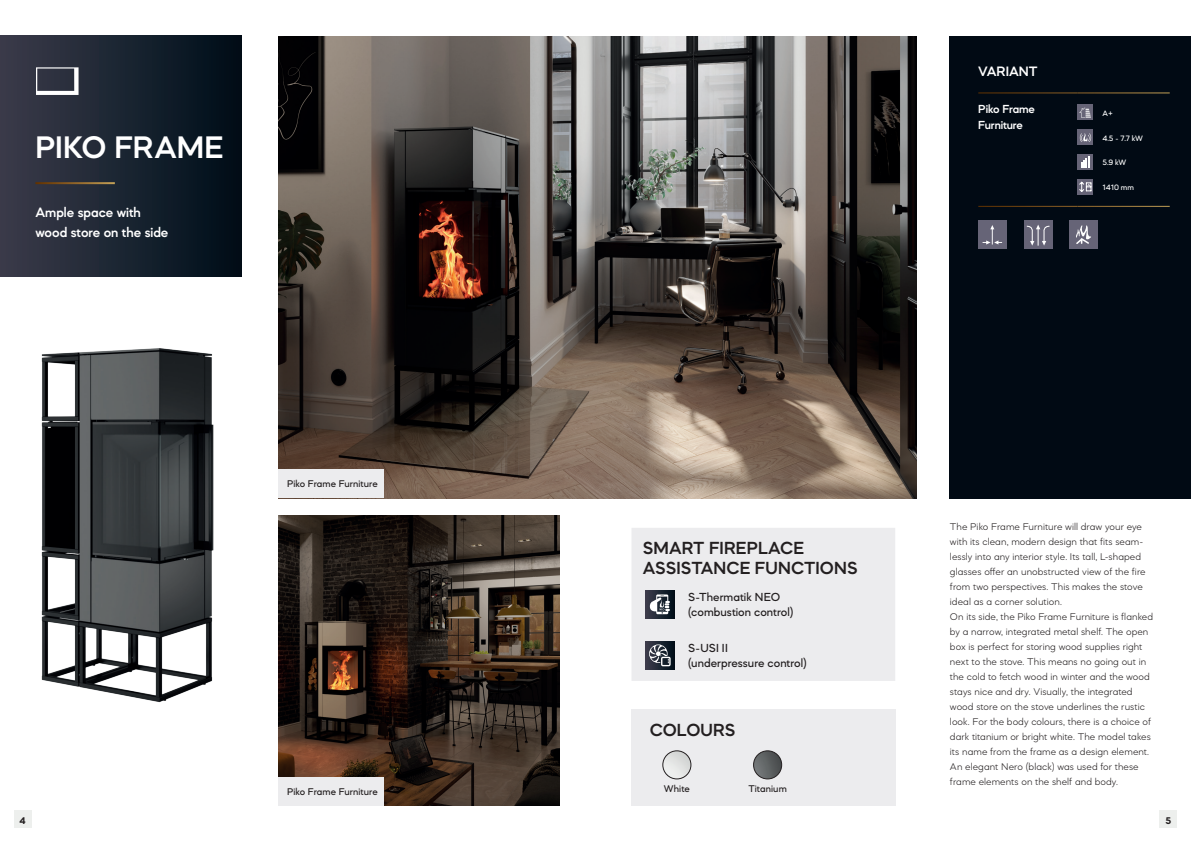
<style>
.page{position:relative;width:1191px;height:842px;background:#fff}
.page>*{position:absolute;margin:0;border:0;box-sizing:border-box;transform-origin:0 0}
.t1{font:600 32px "Mazzard M";color:#fff}
.t2{font:600 18px/20px "Mazzard M";color:#231f20}
.t3{font:600 14px/20px "Mazzard M";color:#fff}
.t4{font:500 12px/14.4px "Mazzard M";color:#231f20}
.t5{font:600 12px/15.5px "Mazzard M";letter-spacing:-.01em;color:#fff}
.t6{font:300 10px/15px "Mazzard M";letter-spacing:.005em;color:#231f20}
.t7{font:500 10px "Mazzard M";letter-spacing:.01em;color:#231f20}
.t8{font:700 10px "Mazzard M";color:#231f20}
.t9{font:500 8px "Mazzard M";letter-spacing:-.01em;color:#fff}
</style>
<div class="page">
<div style="left:14px;top:811px;width:17px;height:17px;background:#edefed"></div>
<div style="left:1159px;top:811px;width:17px;height:17px;background:#edefed"></div>
<img style="left:279px;top:36px;width:637px;height:462px">
<div style="left:279px;top:470px;width:105px;height:28px;background:#ececee"></div>
<div style="left:631px;top:710px;width:265px;height:96px;background:#ececee"></div>
<img style="left:41px;top:348px;width:173px;height:355px">
<img style="left:279px;top:515px;width:280px;height:291px">
<div style="left:279px;top:778px;width:105px;height:28px;background:#ececee"></div>
<div style="left:950px;top:36px;width:241px;height:462px;background:#010a14"></div>
<div style="left:978px;top:221px;width:28px;height:28px;background:#666477"></div>
<svg style="left:982px;top:225px;width:20px;height:19px"></svg>
<div style="left:1024px;top:221px;width:28px;height:28px;background:#666477"></div>
<svg style="left:1026px;top:225px;width:23px;height:21px"></svg>
<div style="left:1069px;top:221px;width:29px;height:28px;background:#666477"></div>
<svg style="left:1076px;top:225px;width:15px;height:19px"></svg>
<div style="left:0;top:35px;width:241px;height:241px;background:linear-gradient(to right,#3b3c4b,#000d18)"></div>
<hr style="left:35px;top:182px;width:80px;height:2px;background:#fff">
<svg style="left:36px;top:67px;width:43px;height:28px"></svg>
<hr style="left:978px;top:93px;width:99px;height:1px;background:#fff">
<svg style="left:1077px;top:93px;width:17px;height:1px"></svg>
<hr style="left:1094px;top:93px;width:75px;height:1px;background:#fff">
<hr style="left:978px;top:206px;width:99px;height:1px;background:#fff">
<svg style="left:1077px;top:206px;width:17px;height:1px"></svg>
<hr style="left:1094px;top:206px;width:75px;height:1px;background:#fff">
<div style="left:1077px;top:105px;width:16px;height:15px;background:#666477"></div>
<svg style="left:1079px;top:107px;width:12px;height:11px"></svg>
<div style="left:1077px;top:129px;width:16px;height:16px;background:#666477"></div>
<svg style="left:1079px;top:133px;width:12px;height:9px"></svg>
<div style="left:1077px;top:154px;width:16px;height:16px;background:#666477"></div>
<svg style="left:1081px;top:157px;width:8px;height:11px"></svg>
<svg style="left:1077px;top:179px;width:16px;height:16px"></svg>
<svg style="left:1078px;top:181px;width:13px;height:12px"></svg>
<img style="left:663px;top:751px;width:28px;height:28px;border-radius:14px">
<div style="left:662px;top:751px;width:29px;height:28px;border:1px solid #231f20;border-radius:50%"></div>
<img style="left:753px;top:751px;width:28px;height:28px;border-radius:14px">
<div style="left:753px;top:751px;width:29px;height:28px;border:1px solid #231f20;border-radius:50%"></div>
<div style="left:632px;top:528px;width:263px;height:153px;background:#ececee"></div>
<svg style="left:645px;top:590px;width:29px;height:28px"></svg>
<svg style="left:650px;top:594px;width:20px;height:20px"></svg>
<svg style="left:645px;top:641px;width:29px;height:28px"></svg>
<svg style="left:649px;top:644px;width:21px;height:22px"></svg>
<h1 class="t1" style="left:35px;top:127px;width:189px">PIKO FRAME</h1>
<h3 class="t3" style="left:35px;top:202px;width:134px">Ample space with wood store on the side</h3>
<p class="t7" style="left:287px;top:477px;width:92px">Piko Frame Furniture</p>
<p class="t7" style="left:287px;top:785px;width:92px">Piko Frame Furniture</p>
<h3 class="t3" style="left:978px;top:61px;width:61px">VARIANT</h3>
<p class="t5" style="left:978px;top:101px;width:58px">Piko Frame<br>Furniture</p>
<p class="t9" style="left:1102px;top:108px;width:12px">A+</p>
<p class="t9" style="left:1102px;top:133px;width:42px">4.5 - 7.7 kW</p>
<p class="t9" style="left:1102px;top:158px;width:25px">5.9 kW</p>
<p class="t9" style="left:1102px;top:183px;width:33px">1410 mm</p>
<h2 class="t2" style="left:643px;top:537px;width:216px">SMART FIREPLACE<br>ASSISTANCE FUNCTIONS</h2>
<p class="t4" style="left:688px;top:590px;width:107px">S-Thermatik NEO (combustion control)</p>
<p class="t4" style="left:688px;top:641px;width:120px">S-USI II (underpressure control)</p>
<h2 class="t2" style="left:649px;top:719px;width:87px">COLOURS</h2>
<p class="t7" style="left:664px;top:782px;width:27px">White</p>
<p class="t7" style="left:748px;top:782px;width:40px">Titanium</p>
<p class="t6" style="left:950px;top:519px;width:205px">The Piko Frame Furniture will draw your eye with its clean, modern design that fits seam&shy;lessly into any interior style. Its tall, L-shaped glasses offer an unobstructed view of the fire from two perspectives. This makes the stove ideal as a corner solution.<br>On its side, the Piko Frame Furniture is flanked by a narrow, integrated metal shelf. The open box is perfect for storing wood supplies right next to the stove. This means no going out in the cold to fetch wood in winter and the wood stays nice and dry. Visually, the integrated wood store on the stove underlines the rustic look. For the body colours, there is a choice of dark titanium or bright white. The model takes its name from the frame as a design element.<br>An elegant Nero (black) was used for these frame elements on the shelf and body.</p>
<p class="t8" style="left:20px;top:814px;width:8px">4</p>
<p class="t8" style="left:1165px;top:814px;width:7px">5</p>
</div>
